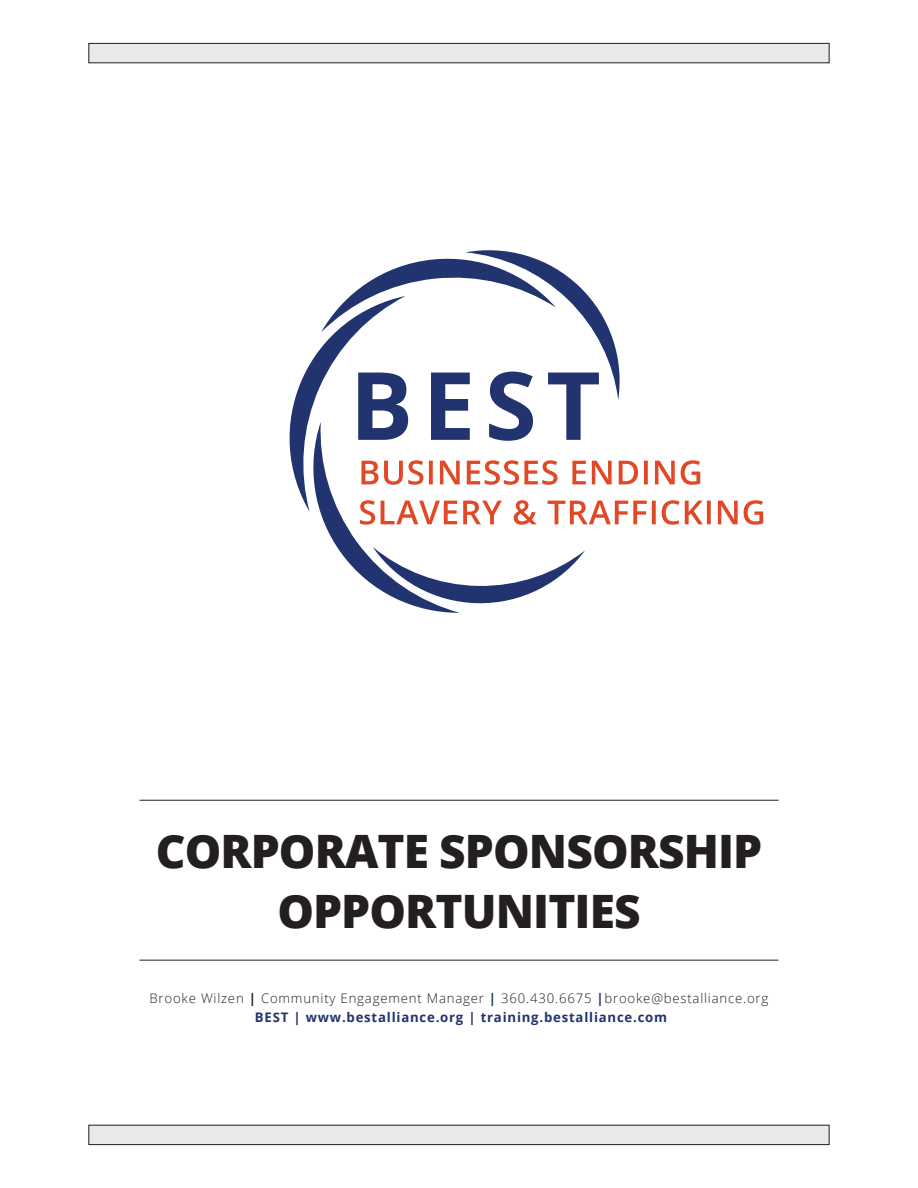
<style>
.page{position:relative;width:918px;height:1188px;background:#fff}
.page>*{position:absolute;margin:0;border:0;box-sizing:border-box;transform-origin:0 0}
.t1{font:800 46.05px "Open Sans";letter-spacing:-.02em;color:#231f20}
.t2{font:300 13.2px "Open Sans";letter-spacing:.06em;color:#231f20}
.t3{font:700 13.2px "Open Sans";letter-spacing:.06em;color:#22346f}
.s1{font-weight:700}
.s2{font-weight:700;color:#22346f}
</style>
<div class="page">
<div style="left:89px;top:43px;width:740px;height:20px;background:#e9eaeb"></div>
<div style="left:88px;top:43px;width:742px;height:20px;border:1px solid #231f20"></div>
<div style="left:89px;top:1125px;width:740px;height:20px;background:#e9eaeb"></div>
<div style="left:88px;top:1125px;width:742px;height:20px;border:1px solid #231f20"></div>
<svg style="left:289px;top:250px;width:474px;height:363px"></svg>
<hr style="left:140px;top:800px;width:638px;height:1px;background:#231f20">
<hr style="left:140px;top:960px;width:638px;height:1px;background:#231f20">
<p class="t1" style="left:156px;top:816px;width:608px">CORPORATE SPONSORSHIP</p>
<p class="t1" style="left:277px;top:876px;width:365px">OPPORTUNITIES</p>
<p class="t2" style="left:150px;top:989px;width:620px">Brooke Wilzen <span class="s1">|</span> Community Engagement Manager <span class="s2">|</span> 360.430.6675 <span class="s2">|</span>brooke@bestalliance.org</p>
<p class="t3" style="left:255px;top:1008px;width:414px">BEST | www.bestalliance.org | training.bestalliance.com</p>
</div>
